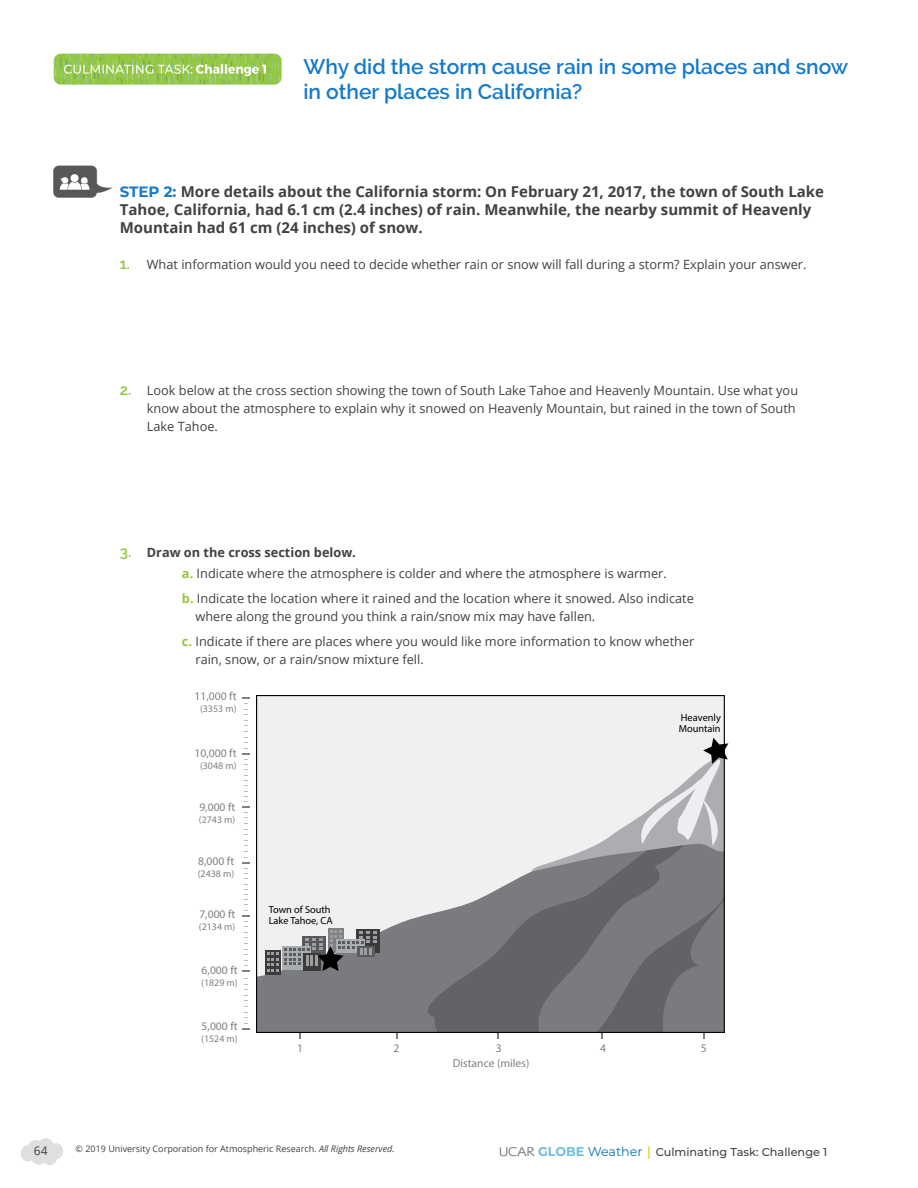
<style>
.page{position:relative;width:918px;height:1188px;background:#fff}
.page>*{position:absolute;margin:0;border:0;box-sizing:border-box;transform-origin:0 0}
.t1{font:600 21px/25.2px "Raleway";color:#1679ca}
.t2{font:700 15px/18px "Open Sans";color:#414042}
.t3{font:12.75px/18px "Open Sans";color:#414042}
.t4{font:700 12.75px "Open Sans";color:#414042}
.t5{font:12px "Open Sans";color:#414042}
.t6{font:11.55px "Myriad Pro";color:#808184}
.t7{font:500 11.25px "Montserrat";color:#414042}
.t8{font:10.35px/11.4px "Myriad Pro";color:#000}
.t9{font:9.9px "Myriad Pro";color:#808184}
.t10{font:9px "Open Sans";color:#414042}
.s1{font-family:"Montserrat";color:#1679ca}
.s2{font-family:"Raleway";font-weight:600;font-size:15px;color:#95c73c}
.s3{font-weight:700;color:#95c73c}
.s4{font-style:italic}
.s5{font-weight:700;font-size:12.75px;color:#6fbedc}
.s6{font-weight:400;font-size:12.75px;color:#0973b3}
.s7{font-family:"Open Sans";font-weight:800;font-size:12.75px;color:#ecd151}
</style>
<div class="page">
<svg style="left:500px;top:1147px;width:35px;height:9px"></svg>
<svg style="left:21px;top:1138px;width:42px;height:27px"></svg>
<svg style="left:242px;top:697px;width:7px;height:275px"></svg>
<svg style="left:242px;top:978px;width:7px;height:51px"></svg>
<svg style="left:396px;top:1033px;width:2px;height:6px"></svg>
<svg style="left:497px;top:1033px;width:2px;height:6px"></svg>
<svg style="left:256px;top:695px;width:469px;height:338px;fill:#f0f0f1"></svg>
<div style="left:328px;top:928px;width:16px;height:25px;background:#7e8083"></div>
<div style="left:357px;top:929px;width:23px;height:24px;background:#3b3b3c"></div>
<svg style="left:531px;top:738px;width:197px;height:134px"></svg>
<div style="left:265px;top:950px;width:16px;height:25px;background:#3a3a3b"></div>
<svg style="left:267px;top:930px;width:110px;height:42px"></svg>
<img style="left:53px;top:53px;width:229px;height:32px">
<img style="left:53px;top:165px;width:60px;height:33px">
<h1 class="t1" style="left:303px;top:54px;width:546px">Why did the storm cause rain in some places and snow in other places in California?</h1>
<p class="t2" style="left:120px;top:182px;width:706px"><span class="s1">STEP 2:</span> More details about the California storm: On February 21, 2017, the town of South Lake<br>Tahoe, California, had 6.1 cm (2.4 inches) of rain. Meanwhile, the nearby summit of Heavenly<br>Mountain had 61 cm (24 inches) of snow.</p>
<p class="t3" style="left:120px;top:255px;width:688px"><span class="s2">1.</span> What information would you need to decide whether rain or snow will fall during a storm? Explain your answer.</p>
<p class="t3" style="left:147px;top:381px;width:653px;text-indent:-27px"><span class="s2">2.</span> Look below at the cross section showing the town of South Lake Tahoe and Heavenly Mountain. Use what you know about the atmosphere to explain why it snowed on Heavenly Mountain, but rained in the town of South<br>Lake Tahoe.</p>
<p class="t4" style="left:120px;top:543px;width:238px"><span class="s2">3.</span> Draw on the cross section below.</p>
<p class="t3" style="left:182px;top:561px;width:513px;line-height:24.8px"><span class="s3">a.</span> Indicate where the atmosphere is colder and where the atmosphere is warmer.<br><span class="s3">b.</span> Indicate the location where it rained and the location where it snowed. Also indicate</p>
<p class="t3" style="left:182px;top:604px;width:514px;line-height:24.8px;text-indent:14px">where along the ground you think a rain/snow mix may have fallen.<br><span class="s3">c.</span> Indicate if there are places where you would like more information to know whether</p>
<p class="t3" style="left:195px;top:650px;width:230px">rain, snow, or a rain/snow mixture fell.</p>
<p class="t6" style="left:195px;top:689px;width:44px">11,000 ft</p>
<p class="t9" style="left:200px;top:702px;width:38px">(3353 m)</p>
<p class="t6" style="left:195px;top:746px;width:44px">10,000 ft</p>
<p class="t9" style="left:200px;top:760px;width:38px">(3048 m)</p>
<p class="t6" style="left:199px;top:800px;width:38px">9,000 ft</p>
<p class="t9" style="left:199px;top:814px;width:38px">(2743 m)</p>
<p class="t6" style="left:198px;top:854px;width:38px">8,000 ft</p>
<p class="t9" style="left:198px;top:867px;width:38px">(2438 m)</p>
<p class="t6" style="left:199px;top:907px;width:38px">7,000 ft</p>
<p class="t9" style="left:199px;top:921px;width:38px">(2134 m)</p>
<p class="t6" style="left:202px;top:963px;width:38px">6,000 ft</p>
<p class="t9" style="left:201px;top:977px;width:38px">(1829 m)</p>
<p class="t6" style="left:202px;top:1019px;width:38px">5,000 ft</p>
<p class="t9" style="left:201px;top:1033px;width:38px">(1524 m)</p>
<p class="t8" style="left:269px;top:904px;width:66px">Town of South<br>Lake Tahoe, CA</p>
<p class="t8" style="left:679px;top:712px;width:44px">Heavenly<br>Mountain</p>
<p class="t6" style="left:297px;top:1041px;width:7px">1</p>
<p class="t6" style="left:394px;top:1041px;width:7px">2</p>
<p class="t6" style="left:496px;top:1041px;width:7px">3</p>
<p class="t6" style="left:600px;top:1041px;width:7px">4</p>
<p class="t6" style="left:701px;top:1041px;width:7px">5</p>
<p class="t6" style="left:453px;top:1056px;width:78px">Distance (miles)</p>
<p class="t10" style="left:76px;top:1142px;width:321px">© 2019 University Corporation for Atmospheric Research. <span class="s4">All Rights Reserved.</span></p>
<p class="t5" style="left:34px;top:1143px;width:15px">64</p>
<p class="t7" style="left:538px;top:1144px;width:291px"><span class="s5">GLOBE</span> <span class="s6">Weather</span> <span class="s7">|</span> Culminating Task: Challenge 1</p>
</div>
